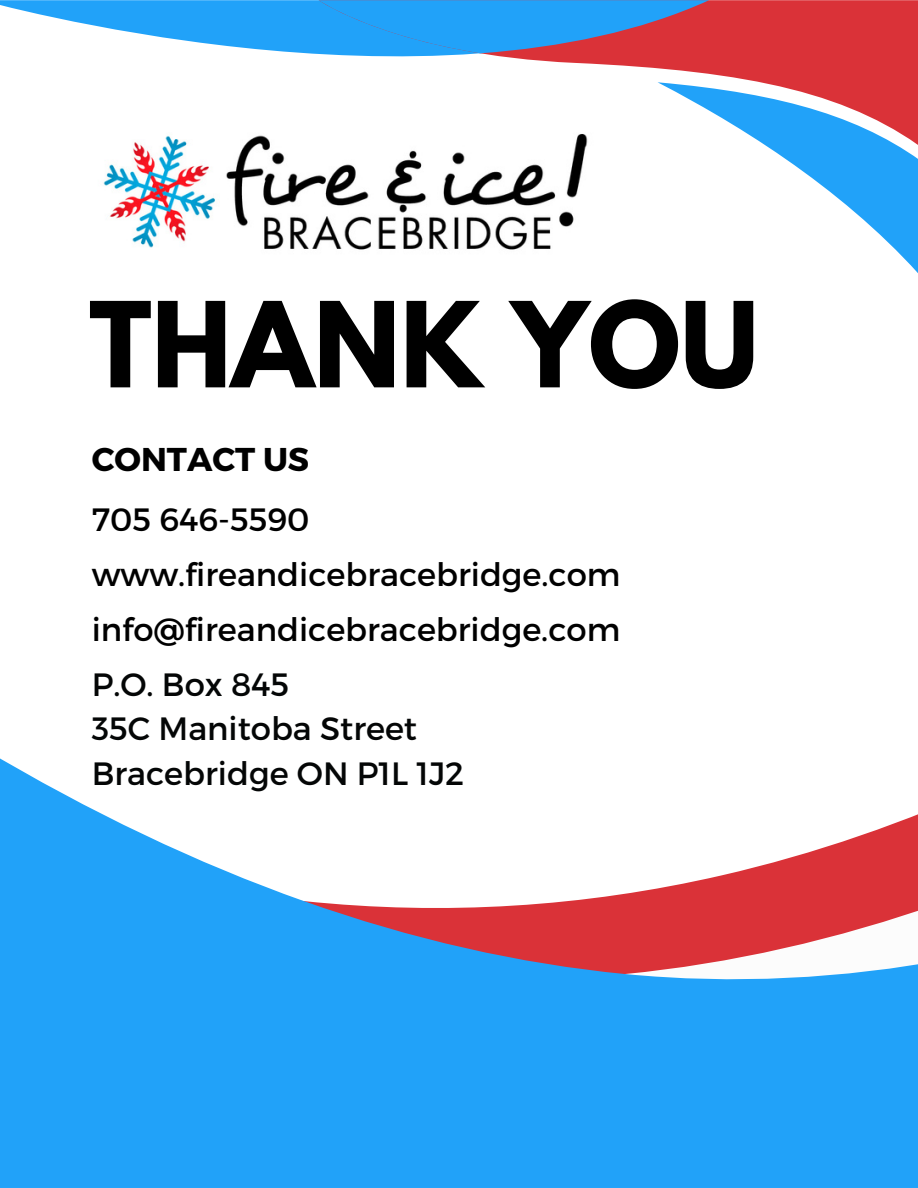
<style>
.page{position:relative;width:918px;height:1188px;background:#fff}
.page>*{position:absolute;margin:0;border:0;box-sizing:border-box;transform-origin:0 0}
.t1{font:700 104.85px "League Spartan";color:#000}
.t2{font:700 33px "Montserrat";color:#000}
.t3{font:32.25px "Montserrat";color:#000}
.t4{font:32.25px/44.5px "Montserrat";color:#040606}
</style>
<div class="page">
<svg style="left:0;top:0;width:319px;height:54px;fill:#21a2f9"></svg>
<svg style="left:319px;top:0;width:599px;height:82px;fill:#da3238"></svg>
<svg style="left:319px;top:0;width:390px;height:53px"></svg>
<svg style="left:658px;top:82px;width:260px;height:191px"></svg>
<svg style="left:0;top:758px;width:918px;height:430px;fill:#21a2f9"></svg>
<img style="left:103px;top:134px;width:485px;height:116px">
<p class="t1" style="left:89px;top:293px;width:671px">THANK YOU</p>
<p class="t2" style="left:92px;top:438px;width:219px">CONTACT US</p>
<h1 class="t3" style="left:92px;top:498px;width:219px">705 646-5590</h1>
<h2 class="t3" style="left:92px;top:554px;width:530px">www.fireandicebracebridge.com</h2>
<h3 class="t3" style="left:92px;top:609px;width:530px">info@fireandicebracebridge.com</h3>
<h3 class="t4" style="left:92px;top:661px;width:374px">P.O. Box 845<br>35C Manitoba Street<br>Bracebridge ON P1L 1J2</h3>
</div>
